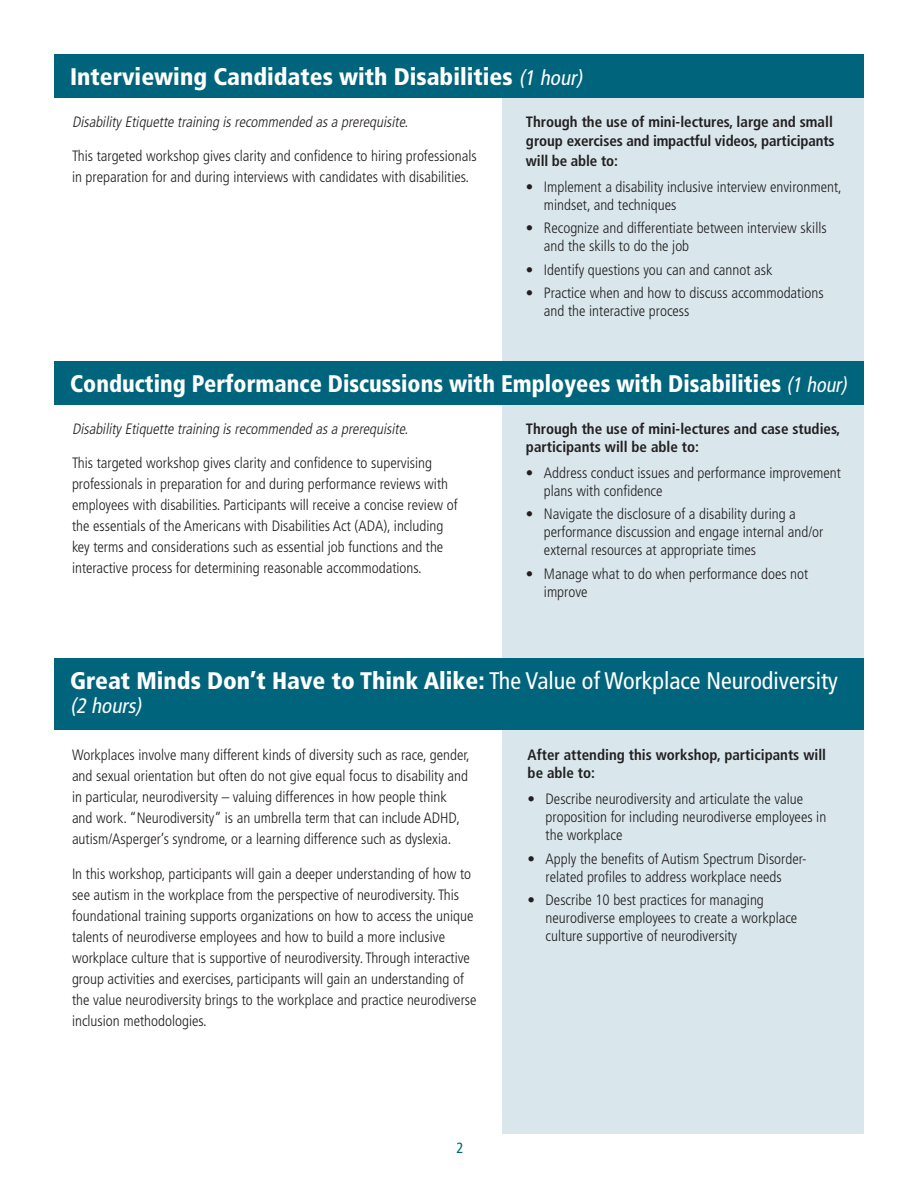
<style>
.page{position:relative;width:918px;height:1188px;background:#fff}
.page>*{position:absolute;margin:0;border:0;box-sizing:border-box;transform-origin:0 0}
.Bar_Subheads{font:900 condensed 24px "Frutiger LT Std";color:#fff;scale:.95 1}
.Bar_Subheads-2{font:condensed 24px "Frutiger LT Std";color:#fff}
.Bar_Subheads-3{font:900 condensed 24px "Frutiger LT Std";color:#fff}
.Bar_Subheads-4{font:italic condensed 21px "Frutiger LT Std";color:#fff}
.Body_Copy{font:300 condensed 15px/21px "Frutiger LT Std";color:#231f20}
.Body_Bullet_Copy{font:700 condensed 15px/18px "Frutiger LT Std";color:#231f20}
.Body_Copy-2{font:italic 300 condensed 15px "Frutiger LT Std";color:#231f20}
.Body_Copy-3{font:700 condensed 15px/19.5px "Frutiger LT Std";letter-spacing:-.01em;color:#231f20;text-align:justify}
.Bar_Subheads-5{font:condensed 14.85px "Frutiger LT Std";color:#00657c}
.s1{font-weight:400;font-style:italic;font-size:21px}
.s2{font-weight:900}
</style>
<div class="page">
<div style="left:502px;top:93px;width:362px;height:1041px;background:#d9e7ed"></div>
<div style="left:54px;top:54px;width:810px;height:43px;background:#00657c"></div>
<div style="left:54px;top:361px;width:810px;height:43px;background:#00657c"></div>
<div style="left:54px;top:658px;width:810px;height:71px;background:#00657c"></div>
<p class="Bar_Subheads-3" style="left:70px;top:62px;width:518px">Interviewing Candidates with Disabilities <span class="s1">(1 hour)</span></p>
<p class="Body_Copy-2" style="left:72px;top:113px;width:341px">DisabilityEtiquette training isrecommended asa prerequisite.</p>
<p class="Body_Copy" style="left:72px;top:146px;width:406px">This targeted workshop gives clarity and confidence to hiring professionals in preparation for and during interviews with candidates with disabilities.</p>
<p class="Body_Copy-3" style="left:526px;top:112px;width:310px">Through the use of mini-lectures, large and small group exercises and impactful videos, participants will be able to:</p>
<p class="Body_Copy" style="left:544px;top:178px;width:299px;line-height:18px;text-indent:-18px">• Implement a disability inclusive interview environment, mindset, and techniques</p>
<p class="Body_Copy" style="left:544px;top:219px;width:284px;line-height:18px;text-indent:-18px">• Recognize and differentiate between interview skills and the skills to do the job</p>
<p class="Body_Copy" style="left:526px;top:259px;width:248px">• Identify questions you can and cannot ask</p>
<p class="Body_Copy" style="left:544px;top:284px;width:281px;line-height:18px;text-indent:-18px">• Practice when and how to discuss accommodations and the interactive process</p>
<p class="Bar_Subheads" style="left:70px;top:369px;width:824px">Conducting Performance Discussions with Employees with Disabilities <span class="s1">(1 hour)</span></p>
<p class="Body_Copy-2" style="left:72px;top:420px;width:341px">DisabilityEtiquette training isrecommended asa prerequisite.</p>
<p class="Body_Copy" style="left:72px;top:453px;width:387px">This targeted workshop gives clarity and confidence to supervising professionals in preparation for and during performance reviews with employees with disabilities. Participants will receive a concise review of the essentials of the Americans with Disabilities Act (ADA), including key terms and considerations such as essential job functions and the interactive process for determining reasonable accommodations.</p>
<p class="Body_Bullet_Copy" style="left:526px;top:420px;width:316px">Through the use of mini-lectures and case studies, participants will be able to:</p>
<p class="Body_Copy" style="left:544px;top:464px;width:299px;line-height:18px;text-indent:-18px">• Address conduct issues and performance improvement plans with confidence</p>
<p class="Body_Copy" style="left:544px;top:505px;width:281px;line-height:18px;text-indent:-18px">• Navigate the disclosure of a disability during a performance discussion and engage internal and/or external resources at appropriate times</p>
<p class="Body_Copy" style="left:544px;top:565px;width:266px;line-height:18px;text-indent:-18px">• Manage what to do when performance does not improve</p>
<p class="Bar_Subheads-2" style="left:70px;top:667px;width:769px"><span class="s2">Great Minds Don’t Have to Think Alike:</span> The Value of Workplace Neurodiversity</p>
<p class="Bar_Subheads-4" style="left:70px;top:694px;width:77px">(2 hours)</p>
<p class="Body_Bullet_Copy" style="left:528px;top:746px;width:300px">After attending this workshop, participants will be able to:</p>
<p class="Body_Copy" style="left:546px;top:790px;width:282px;line-height:18px;text-indent:-18px">• Describe neurodiversity and articulate the value proposition for including neurodiverse employees in the workplace</p>
<p class="Body_Copy" style="left:528px;top:850px;width:281px;line-height:18px;text-align:center">• Apply the benefits of Autism Spectrum Disorder&shy;related profiles to address workplace needs</p>
<p class="Body_Copy" style="left:546px;top:891px;width:253px;line-height:18px;text-indent:-18px">• Describe 10 best practices for managing neurodiverse employees to create a workplace culture supportive of neurodiversity</p>
<p class="Body_Copy" style="left:72px;top:745px;width:399px">Workplaces involve many different kinds of diversity such as race, gender, and sexual orientation but often do not give equal focus to disability and in particular, neurodiversity – valuing differences in how people think and work. “Neurodiversity” is an umbrella term that can include ADHD, autism/Asperger’s syndrome, or a learning difference such as dyslexia.</p>
<p class="Body_Copy" style="left:72px;top:863px;width:406px">In this workshop, participants will gain a deeper understanding of how to see autism in the workplace from the perspective of neurodiversity. This foundational training supports organizations on how to access the unique talents of neurodiverse employees and how to build a more inclusive workplace culture that is supportive of neurodiversity. Through interactive group activities and exercises, participants will gain an understanding of the value neurodiversity brings to the workplace and practice neurodiverse inclusion methodologies.</p>
<p class="Bar_Subheads-5" style="left:457px;top:1139px;width:9px">2</p>
</div>
